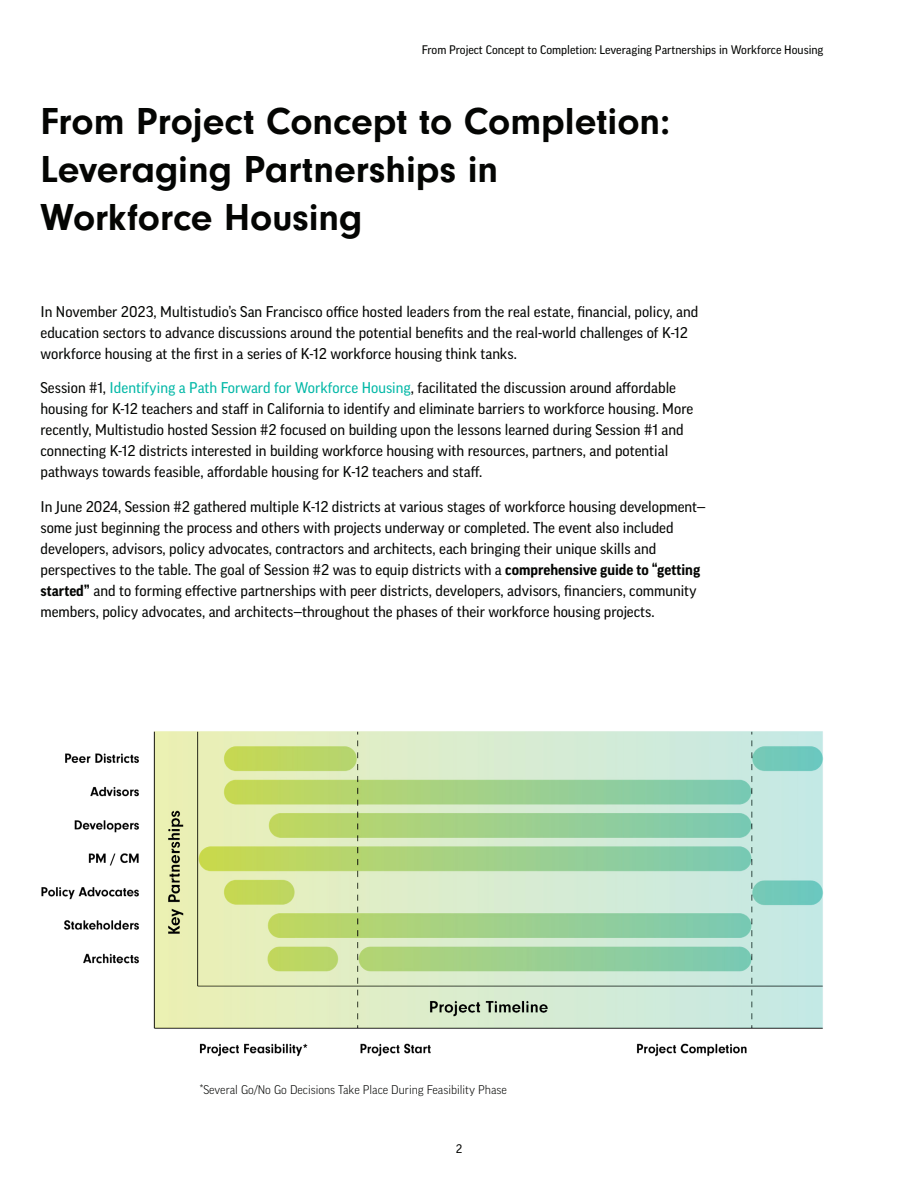
<style>
.page{position:relative;width:918px;height:1188px;background:#fff}
.page>*{position:absolute;margin:0;border:0;box-sizing:border-box;transform-origin:0 0}
.Multistudio_-_Heading_2{font:700 39px/48px "Neuzeit Gro";color:#040503}
.Multistudio_-_Body{font:15px/21px "Good Pro News";color:#040503}
.Multistudio_-_Body-2{font:300 12.15px "Good Pro";color:#040503}
.t1{font:12px "Good Pro News";color:#040503}
.s1{color:#03b8a7}
.s2{font-family:"Good Pro";font-weight:700}
</style>
<div class="page">
<img style="left:41px;top:731px;width:782px;height:325px">
<p class="t1" style="left:422px;top:43px;width:403px">From Project Concept to Completion: Leveraging Partnerships in Workforce Housing</p>
<p class="Multistudio_-_Heading_2" style="left:40px;top:98px;width:631px">From Project Concept to Completion:<br>Leveraging Partnerships in<br>Workforce Housing</p>
<p class="Multistudio_-_Body" style="left:40px;top:301px;width:659px">In November 2023, Multistudio’s San Francisco office hosted leaders from the real estate, financial, policy, and education sectors to advance discussions around the potential benefits and the real-world challenges of K-12 workforce housing at the first in a series of K-12 workforce housing think tanks.</p>
<p class="Multistudio_-_Body" style="left:40px;top:377px;width:654px">Session #1, <span class="s1">Identifying a Path Forward for Workforce Housing</span>, facilitated the discussion around affordable housing for K-12 teachers and staff in California to identify and eliminate barriers to workforce housing. More recently, Multistudio hosted Session #2 focused on building upon the lessons learned during Session #1 and connecting K-12 districts interested in building workforce housing with resources, partners, and potential pathways towards feasible, affordable housing for K-12 teachers and staff.</p>
<p class="Multistudio_-_Body" style="left:40px;top:496px;width:667px">In June 2024, Session #2 gathered multiple K-12 districts at various stages of workforce housing development— some just beginning the process and others with projects underway or completed. The event also included developers, advisors, policy advocates, contractors and architects, each bringing their unique skills and perspectives to the table. The goal of Session #2 was to equip districts with a <span class="s2">comprehensive guide to “getting started”</span> and to forming effective partnerships with peer districts, developers, advisors, financiers, community members, policy advocates, and architects—throughout the phases of their workforce housing projects.</p>
<p class="Multistudio_-_Body-2" style="left:200px;top:1082px;width:309px">*Several Go/No Go Decisions Take Place During Feasibility Phase</p>
<p class="t1" style="left:456px;top:1142px;width:8px">2</p>
</div>
